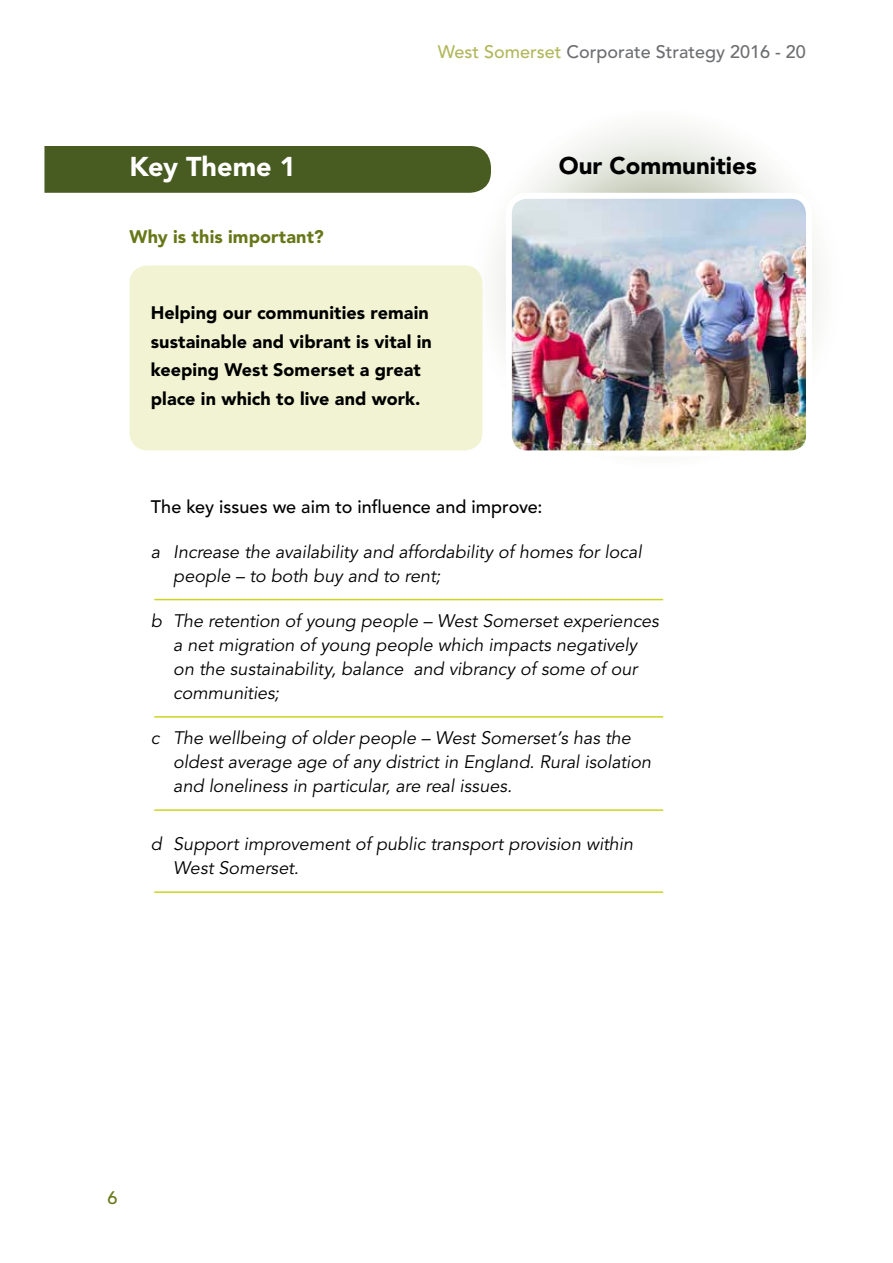
<style>
.page{position:relative;width:893px;height:1263px;background:#fff}
.page>*{position:absolute;margin:0;border:0;box-sizing:border-box;transform-origin:0 0}
.t1{font:900 27px "Avenir";color:#fff}
.t2{font:900 24px "Avenir";color:#000}
.t3{font:italic 18px/24px "Avenir";color:#000}
.t4{font:900 18px/28.5px "Avenir";letter-spacing:.005em;color:#000}
.t5{font:500 18px "Avenir";letter-spacing:.005em;color:#000}
.t6{font:500 18px "Avenir";color:#6d6e71}
.t7{font:900 18px "Avenir";letter-spacing:.005em;color:#677718}
.t8{font:500 18px "Avenir";color:#677718}
.s1{color:#b1b75b}
</style>
<div class="page">
<svg style="left:468px;top:106px;width:377px;height:365px"></svg>
<div style="left:130px;top:265px;width:352px;height:185px;background:#f1f3d2;border-radius:18px"></div>
<div style="left:44px;top:146px;width:447px;height:47px;background:#485b21"></div>
<hr style="left:154px;top:599px;width:509px;height:1px;background:#cbd422">
<hr style="left:154px;top:716px;width:509px;height:2px;background:#cbd422">
<hr style="left:154px;top:809px;width:509px;height:2px;background:#cbd422">
<hr style="left:154px;top:891px;width:509px;height:2px;background:#cbd422">
<img style="left:509px;top:196px;width:300px;height:253px">
<div style="left:506px;top:193px;width:306px;height:263px;border:6px solid #fff;border-radius:18px"></div>
<h1 class="t1" style="left:130px;top:151px;width:168px">Key Theme 1</h1>
<p class="t7" style="left:130px;top:226px;width:196px">Why is this important?</p>
<p class="t6" style="left:438px;top:41px;width:369px"><span class="s1">West Somerset</span> Corporate Strategy 2016 - 20</p>
<h2 class="t2" style="left:559px;top:151px;width:200px">Our Communities</h2>
<p class="t4" style="left:151px;top:299px;width:283px">Helping our communities remain sustainable and vibrant is vital in keeping West Somerset a great place in which to live and work.</p>
<p class="t5" style="left:151px;top:496px;width:393px">The key issues we aim to influence and improve:</p>
<p class="t3" style="left:173px;top:540px;width:470px;text-indent:-22px">a Increase the availability and affordability of homes for local people – to both buy and to rent;</p>
<p class="t3" style="left:173px;top:609px;width:487px;text-indent:-22px">b The retention of young people – West Somerset experiences a net migration of young people which impacts negatively on the sustainability, balance and vibrancy of some of our communities;</p>
<p class="t3" style="left:173px;top:727px;width:479px;text-indent:-22px">c The wellbeing of older people – West Somerset’s has the oldest average age of any district in England. Rural isolation and loneliness in particular, are real issues.</p>
<p class="t3" style="left:173px;top:833px;width:461px;text-indent:-22px">d Support improvement of public transport provision within<br>West Somerset.</p>
<p class="t8" style="left:107px;top:1187px;width:12px">6</p>
</div>
